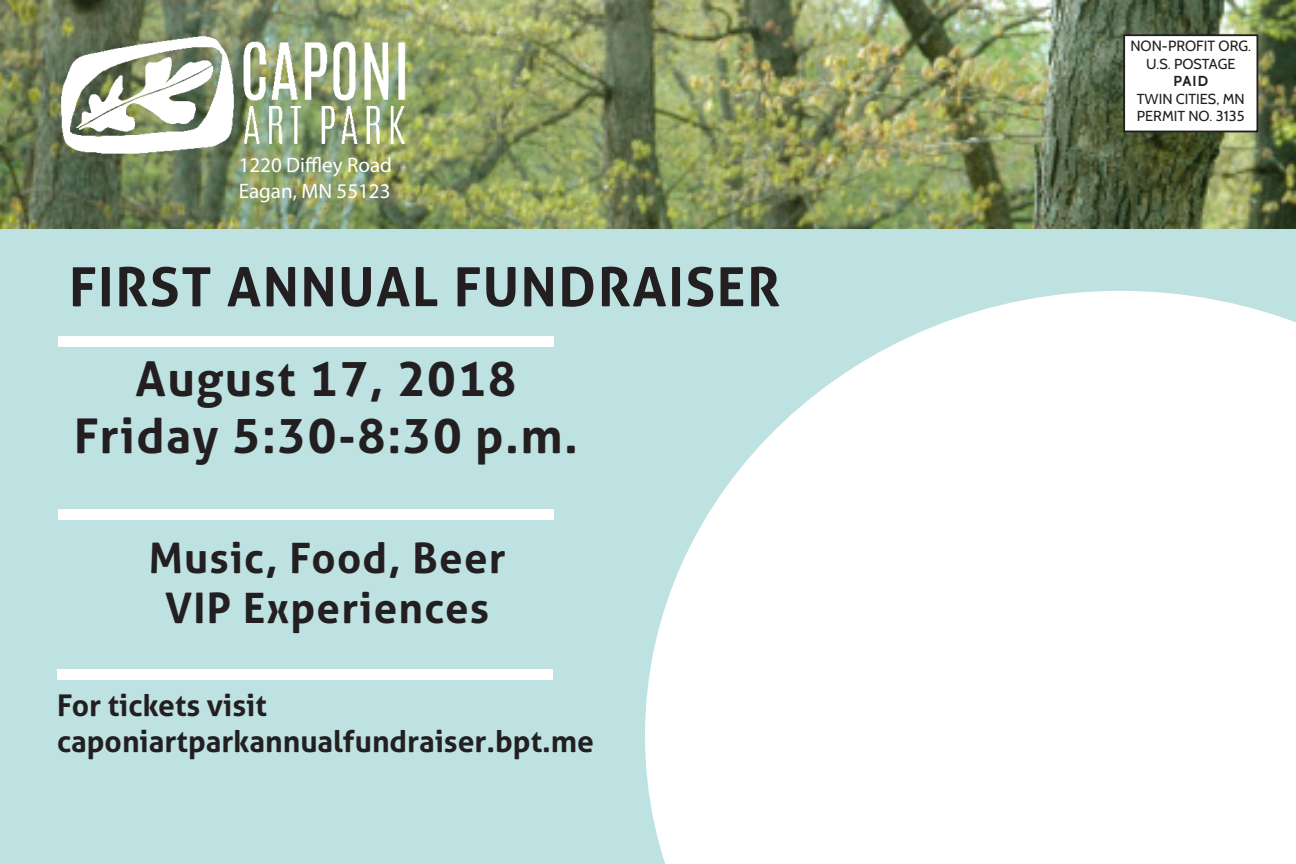
<style>
.page{position:relative;width:1296px;height:864px;background:#fff}
.page>*{position:absolute;margin:0;border:0;box-sizing:border-box;transform-origin:0 0}
.t1{font:700 54px "Aller";letter-spacing:.03em;color:#231f20}
.t2{font:700 48px "Aller";letter-spacing:.03em;color:#231f20}
.t3{font:700 42px "Aller";letter-spacing:.03em;color:#231f20}
.t4{font:700 30px "Aller";color:#231f20}
.t5{font:21px "Myriad Pro";color:#fff}
.t6{font:14.7px "Cabin";color:#231f20}
.t7{font:14.4px "Cabin";color:#231f20}
.t8{font:700 14.4px "Cabin";color:#231f20}
</style>
<div class="page">
<div style="left:0;top:228px;width:1296px;height:636px;background:#bee1e1"></div>
<img style="left:0;top:0;width:1296px;height:228px">
<div style="left:59px;top:509px;width:495px;height:11px;background:#fff"></div>
<img style="left:22px;top:30px;width:422px;height:134px">
<svg style="left:645px;top:291px;width:651px;height:573px"></svg>
<div style="left:1124px;top:35px;width:133px;height:96px;background:#fff"></div>
<div style="left:1123px;top:34px;width:135px;height:98px;border:2px solid #231f20"></div>
<div style="left:59px;top:336px;width:495px;height:11px;background:#fff"></div>
<div style="left:57px;top:669px;width:495px;height:11px;background:#fff"></div>
<p class="t5" style="left:239px;top:152px;width:155px">1220 Diffley Road</p>
<p class="t5" style="left:239px;top:178px;width:153px">Eagan, MN 55123</p>
<p class="t1" style="left:69px;top:254px;width:712px">FIRST ANNUAL FUNDRAISER</p>
<p class="t2" style="left:135px;top:349px;width:383px">August 17, 2018</p>
<p class="t2" style="left:74px;top:407px;width:505px">Friday 5:30-8:30 p.m.</p>
<p class="t3" style="left:149px;top:532px;width:359px">Music, Food, Beer</p>
<p class="t3" style="left:165px;top:582px;width:325px">VIP Experiences</p>
<p class="t4" style="left:57px;top:687px;width:211px">For tickets visit</p>
<p class="t4" style="left:57px;top:723px;width:539px">caponiartparkannualfundraiser.bpt.me</p>
<p class="t6" style="left:1130px;top:36px;width:122px">NON-PROFIT ORG.</p>
<p class="t7" style="left:1146px;top:55px;width:91px">U.S. POSTAGE</p>
<p class="t8" style="left:1173px;top:73px;width:36px">PAID</p>
<p class="t7" style="left:1137px;top:90px;width:109px">TWIN CITIES, MN</p>
<p class="t7" style="left:1137px;top:107px;width:109px">PERMIT NO. 3135</p>
</div>
